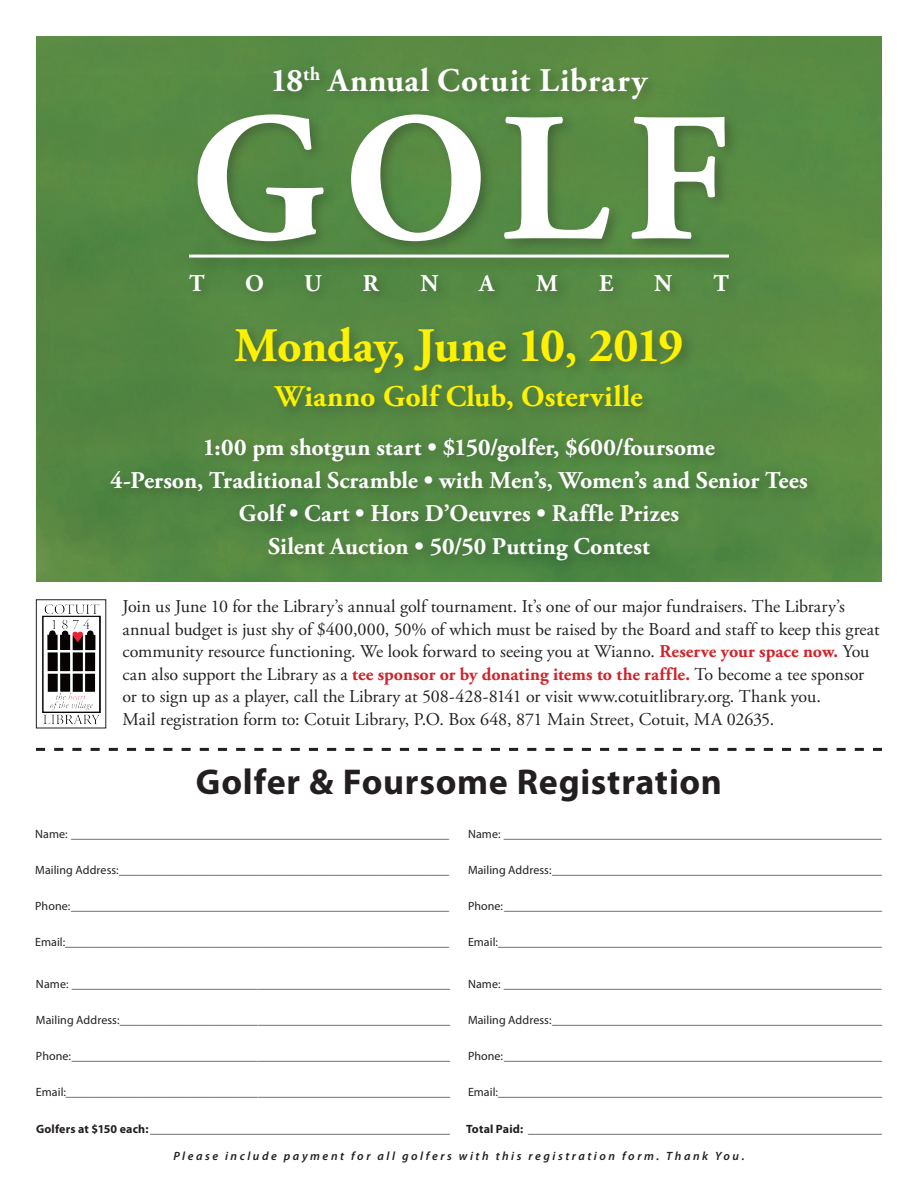
<style>
.page{position:relative;width:918px;height:1188px;background:#fff}
.page>*{position:absolute;margin:0;border:0;box-sizing:border-box;transform-origin:0 0}
.t1{font:700 183.15px "Adobe Garamond Pro";color:#fff}
.t2{font:700 48px "Adobe Garamond Pro";letter-spacing:-.02em;color:#fff101}
.t3{font:700 36px "Myriad Pro";letter-spacing:.02em;color:#231f20}
.t4{font:700 33px "Adobe Garamond Pro";letter-spacing:.03em;color:#fff}
.t5{font:700 30px "Adobe Garamond Pro";letter-spacing:.01em;color:#fff101}
.t6{font:700 24px/33px "Adobe Garamond Pro";color:#fff;text-align:center}
.t7{font:18px/22.5px "Adobe Garamond Pro";color:#231f20}
.t8{font:12px "Myriad Pro";letter-spacing:.005em;color:#231f20}
.t9{font:700 12px "Myriad Pro";letter-spacing:.015em;color:#231f20}
.t10{font:italic 600 12px "Myriad Pro";letter-spacing:.21em;color:#231f20}
.s1{font-weight:700;color:#d1232a}
</style>
<div class="page">
<div style="left:36px;top:36px;width:846px;height:545px;background:#578a43"></div>
<svg style="left:36px;top:748px;width:846px;height:3px"></svg>
<div style="left:36px;top:599px;width:70px;height:129px;border:1px solid #231f20"></div>
<img style="left:42px;top:604px;width:59px;height:120px">
<div style="left:106px;top:432px;width:715px;height:142px;background:#518641"></div>
<div style="left:192px;top:61px;width:548px;height:195px;background:#231f20;opacity:.3"></div>
<div style="left:185px;top:269px;width:558px;height:37px;background:#538943"></div>
<div style="left:184px;top:249px;width:559px;height:23px;background:#518541"></div>
<hr style="left:189px;top:255px;width:540px;height:3px;background:#fff">
<div style="left:230px;top:322px;width:466px;height:102px;background:#548742"></div>
<h3 class="t4" style="left:271px;top:61px;width:378px">18<sup>th</sup> Annual Cotuit Library</h3>
<h1 class="t1" style="left:190px;top:74px;width:539px">Golf</h1>
<h3 class="t6" style="left:189px;top:267px;width:17px">T</h3>
<h3 class="t6" style="left:245px;top:267px;width:14px">o</h3>
<h3 class="t6" style="left:304px;top:267px;width:19px">u</h3>
<h3 class="t6" style="left:363px;top:267px;width:10px">r</h3>
<h3 class="t6" style="left:421px;top:267px;width:19px">n</h3>
<h3 class="t6" style="left:479px;top:267px;width:41px">am</h3>
<h3 class="t6" style="left:599px;top:267px;width:16px">e</h3>
<h3 class="t6" style="left:654px;top:267px;width:19px">n</h3>
<h3 class="t6" style="left:713px;top:267px;width:9px">t</h3>
<h2 class="t2" style="left:234px;top:318px;width:450px">Monday, June 10, 2019</h2>
<h3 class="t5" style="left:275px;top:379px;width:369px">Wianno Golf Club, Osterville</h3>
<h3 class="t6" style="left:110px;top:431px;width:699px">1:00 pm shotgun start • $150/golfer, $600/foursome<br>4-Person, Traditional Scramble • with Men’s, Women’s and Senior Tees Golf • Cart • Hors D’Oeuvres • Raffle Prizes<br>Silent Auction • 50/50 Putting Contest</h3>
<p class="t7" style="left:122px;top:596px;width:759px">Join us June 10 for the Library’s annual golf tournament. It’s one of our major fundraisers. The Library’s annual budget is just shy of $400,000, 50% of which must be raised by the Board and staff to keep this great community resource functioning. We look forward to seeing you at Wianno. <span class="s1">Reserve your space now.</span> You can also support the Library as a <span class="s1">tee sponsor or by donating items to the raffle.</span> To become a tee sponsor or to sign up as a player, call the Library at 508-428-8141 or visit www.cotuitlibrary.org. Thank you.<br>Mail registration form to: Cotuit Library, P.O. Box 648, 871 Main Street, Cotuit, MA 02635.</p>
<h3 class="t3" style="left:196px;top:759px;width:528px">Golfer &amp; Foursome Registration</h3>
<p class="t8" style="left:35px;top:826px;width:416px">Name: _______________________________________________________________</p>
<p class="t8" style="left:35px;top:862px;width:416px">Mailing Address:_______________________________________________________</p>
<p class="t8" style="left:35px;top:898px;width:416px">Phone:_______________________________________________________________</p>
<p class="t8" style="left:35px;top:934px;width:416px">Email:________________________________________________________________</p>
<p class="t8" style="left:36px;top:976px;width:416px">Name: _______________________________________________________________</p>
<p class="t8" style="left:36px;top:1012px;width:416px">Mailing Address:_______________________________________________________</p>
<p class="t8" style="left:36px;top:1048px;width:416px">Phone:_______________________________________________________________</p>
<p class="t8" style="left:36px;top:1084px;width:416px">Email:________________________________________________________________</p>
<p class="t8" style="left:468px;top:826px;width:415px">Name: _______________________________________________________________</p>
<p class="t8" style="left:468px;top:862px;width:415px">Mailing Address:_______________________________________________________</p>
<p class="t8" style="left:468px;top:898px;width:415px">Phone:_______________________________________________________________</p>
<p class="t8" style="left:468px;top:934px;width:415px">Email:________________________________________________________________</p>
<p class="t8" style="left:468px;top:976px;width:415px">Name: _______________________________________________________________</p>
<p class="t8" style="left:468px;top:1012px;width:415px">Mailing Address:_______________________________________________________</p>
<p class="t8" style="left:468px;top:1048px;width:415px">Phone:_______________________________________________________________</p>
<p class="t8" style="left:468px;top:1084px;width:415px">Email:________________________________________________________________</p>
<p class="t9" style="left:36px;top:1121px;width:415px">Golfers at $150 each: __________________________________________________</p>
<p class="t9" style="left:466px;top:1121px;width:417px">Total Paid: ___________________________________________________________</p>
<p class="t10" style="left:173px;top:1148px;width:573px">Please include payment for all golfers with this registration form. Thank You.</p>
</div>
